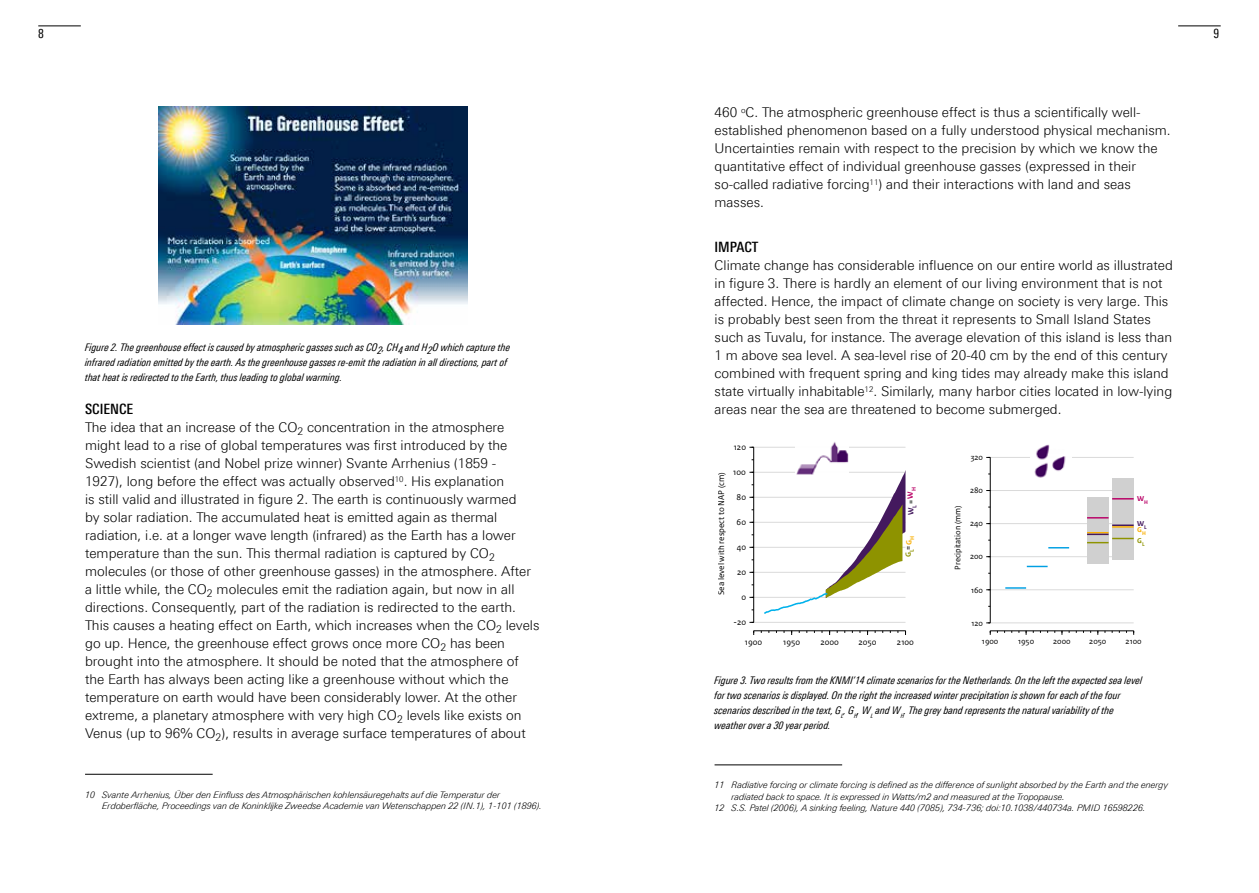
<style>
.page{position:relative;width:1259px;height:893px;background:#fff}
.page>*{position:absolute;margin:0;border:0;box-sizing:border-box;transform-origin:0 0}
.t1{font:500 14.25px "Linotype Univers 520 Cn";color:#000}
.t2{font:300 13.5px/18px "Linotype Univers 330";color:#000}
.t3{font:12.75px "Linotype Univers 420 Cn";color:#000}
.t4{font:10.5px/15px "Linotype Univers 421 Cn It";color:#000}
.t5{font:9px/11.2px "Linotype Univers 331 Light It";color:#000}
.t6{font:8.85px "Rijksoverheid Sans Text TT";color:#000}
.t7{font:8.4px "Rijksoverheid Sans Text TT";color:#000}
.t8{font:700 7.95px "Rijksoverheid Sans Text TT";color:#44195e}
.t9{font:700 7.95px "Rijksoverheid Sans Text TT";color:#8e9300}
.t10{font:700 7.5px/5.8px "Rijksoverheid Sans Text TT";color:#44195e}
.t11{font:700 7.5px "Rijksoverheid Sans Text TT";color:#b90066}
.t12{font:700 7.5px "Rijksoverheid Sans Text TT";color:#8e9300}
.s1{color:#172119}
.s2{color:#b90066}
.s3{color:#171610}
.s4{color:#f9ae00}
</style>
<div class="page">
<img style="left:159px;top:106px;width:308px;height:218px">
<hr style="left:753px;top:622px;width:152px;height:1px;background:#dadada">
<hr style="left:753px;top:597px;width:152px;height:1px;background:#dadada">
<hr style="left:753px;top:572px;width:152px;height:1px;background:#dadada">
<hr style="left:753px;top:547px;width:152px;height:1px;background:#dadada">
<hr style="left:753px;top:522px;width:152px;height:1px;background:#dadada">
<hr style="left:753px;top:497px;width:152px;height:1px;background:#dadada">
<hr style="left:753px;top:472px;width:152px;height:1px;background:#dadada">
<hr style="left:753px;top:447px;width:152px;height:1px;background:#dadada">
<svg style="left:764px;top:471px;width:141px;height:143px"></svg>
<hr style="left:753px;top:630px;width:152px;height:1px;background:#000">
<hr style="left:753px;top:447px;width:1px;height:175px;background:#000">
<hr style="left:990px;top:623px;width:143px;height:1px;background:#dadada">
<hr style="left:990px;top:589px;width:143px;height:1px;background:#dadada">
<hr style="left:990px;top:556px;width:143px;height:1px;background:#dadada">
<hr style="left:990px;top:523px;width:143px;height:1px;background:#dadada">
<hr style="left:990px;top:490px;width:143px;height:1px;background:#dadada">
<hr style="left:990px;top:457px;width:143px;height:1px;background:#dadada">
<div style="left:1087px;top:522px;width:21px;height:41px;background:#d0d0d0"></div>
<div style="left:1087px;top:497px;width:21px;height:41px;background:#d0d0d0"></div>
<div style="left:1112px;top:518px;width:21px;height:41px;background:#d0d0d0"></div>
<div style="left:1112px;top:478px;width:21px;height:41px;background:#d0d0d0"></div>
<hr style="left:990px;top:631px;width:143px;height:1px;background:#000">
<hr style="left:990px;top:457px;width:1px;height:166px;background:#000">
<hr style="left:1005px;top:587px;width:21px;height:2px;background:#009fe3">
<svg style="left:1026px;top:566px;width:21px;height:1px"></svg>
<svg style="left:1048px;top:547px;width:21px;height:1px"></svg>
<hr style="left:1087px;top:517px;width:21px;height:2px;background:#b90066">
<hr style="left:1112px;top:526px;width:21px;height:2px;background:#f9ae00">
<svg style="left:1087px;top:532px;width:46px;height:11px"></svg>
<hr style="left:1112px;top:524px;width:21px;height:2px;background:#44195e">
<svg style="left:1112px;top:498px;width:21px;height:1px"></svg>
<hr style="left:85px;top:774px;width:128px;height:1px;background:#000">
<hr style="left:714px;top:765px;width:128px;height:1px;background:#000">
<img style="left:796px;top:442px;width:52px;height:32px">
<img style="left:1030px;top:444px;width:41px;height:34px">
<hr style="left:1178px;top:26px;width:42px;height:1px;background:#000">
<hr style="left:38px;top:26px;width:43px;height:1px;background:#000">
<p class="t3" style="left:38px;top:26px;width:7px">8</p>
<p class="t3" style="left:1213px;top:26px;width:7px">9</p>
<p class="t4" style="left:85px;top:340px;width:427px">Figure 2. The greenhouse effect is caused by atmospheric gasses such as CO2, CH4 and H2O which capture the infrared radiation emitted by the earth. As the greenhouse gasses re-emit the radiation in all directions, part of that heat is redirected to the Earth, thus leading to global warming.</p>
<p class="t1" style="left:85px;top:401px;width:50px">SCIENCE</p>
<p class="t2" style="left:85px;top:418px;width:456px">The idea that an increase of the CO<sub>2</sub> concentration in the atmosphere might lead to a rise of global temperatures was first introduced by the Swedish scientist (and Nobel prize winner) Svante Arrhenius (1859 -<br>1927), long before the effect was actually observed<sup>10</sup>. His explanation<br>is still valid and illustrated in figure 2. The earth is continuously warmed<br>by solar radiation. The accumulated heat is emitted again as thermal radiation, i.e. at a longer wave length (infrared) as the Earth has a lower temperature than the sun. This thermal radiation is captured by CO<sub>2 </sub>molecules (or those of other greenhouse gasses) in the atmosphere. After a little while, the CO<sub>2</sub> molecules emit the radiation again, but now in all directions. Consequently, part of the radiation is redirected to the earth.<br>This causes a heating effect on Earth, which increases when the CO<sub>2</sub> levels go up. Hence, the greenhouse effect grows once more CO<sub>2</sub> has been brought into the atmosphere. It should be noted that the atmosphere of the Earth has always been acting like a greenhouse without which the temperature on earth would have been considerably lower. At the other extreme, a planetary atmosphere with very high CO<sub>2</sub> levels like exists on Venus (up to 96% CO<sub>2</sub>), results in average surface temperatures of about</p>
<p class="t5" style="left:102px;top:789px;width:441px;text-indent:-17px">10 Svante Arrhenius, Über den Einfluss des Atmosphärischen kohlensäuregehalts auf die Temperatur der<br>Erdoberfläche, Proceedings van de Koninklijke Zweedse Academie van Wetenschappen 22 (IN.1), 1-101 (1896).</p>
<p class="t2" style="left:714px;top:103px;width:458px">460 <sup>o</sup>C. The atmospheric greenhouse effect is thus a scientifically well&shy;established phenomenon based on a fully understood physical mechanism.<br>Uncertainties remain with respect to the precision by which we know the quantitative effect of individual greenhouse gasses (expressed in their so-called radiative forcing<sup>11</sup>) and their interactions with land and seas masses.</p>
<p class="t1" style="left:714px;top:239px;width:45px">IMPACT</p>
<p class="t2" style="left:714px;top:256px;width:460px">Climate change has considerable influence on our entire world as illustrated in figure 3. There is hardly an element of our living environment that is not affected. Hence, the impact of climate change on society is very large. This is probably best seen from the threat it represents to Small Island States such as Tuvalu, for instance. The average elevation of this island is less than 1 m above sea level. A sea-level rise of 20-40 cm by the end of this century combined with frequent spring and king tides may already make this island state virtually inhabitable<sup>12</sup>. Similarly, many harbor cities located in low-lying areas near the sea are threatened to become submerged.</p>
<p class="t6" style="left:734px;top:442px;width:14px">120</p>
<p class="t6" style="left:733px;top:467px;width:14px">100</p>
<p class="t6" style="left:716px;top:595px;width:124px;rotate:-90deg">Sea level with respect to NAP (cm)</p>
<p class="t6" style="left:736px;top:492px;width:11px">80</p>
<p class="t6" style="left:736px;top:517px;width:11px">60</p>
<p class="t6" style="left:737px;top:542px;width:11px">40</p>
<p class="t6" style="left:737px;top:567px;width:11px">20</p>
<p class="t6" style="left:741px;top:592px;width:6px">0</p>
<p class="t6" style="left:733px;top:617px;width:14px">-20</p>
<p class="t8" style="left:906px;top:515px;width:29px;rotate:-90deg">W <span class="s1">=</span><sub>L</sub> <span class="s2">W</span><sub>H</sub></p>
<p class="t9" style="left:904px;top:557px;width:22px;rotate:-90deg">G <span class="s3">=</span><sub>L</sub> <span class="s4">G</span><sub>H</sub></p>
<p class="t6" style="left:745px;top:637px;width:19px">1900</p>
<p class="t6" style="left:783px;top:637px;width:19px">1950</p>
<p class="t6" style="left:820px;top:637px;width:20px">2000</p>
<p class="t6" style="left:858px;top:637px;width:20px">2050</p>
<p class="t6" style="left:897px;top:637px;width:19px">2100</p>
<p class="t7" style="left:970px;top:453px;width:14px">320</p>
<p class="t7" style="left:953px;top:570px;width:66px;rotate:-90deg">Precipitation (mm)</p>
<p class="t7" style="left:970px;top:486px;width:15px">280</p>
<p class="t7" style="left:970px;top:519px;width:14px">240</p>
<p class="t7" style="left:970px;top:552px;width:15px">200</p>
<p class="t7" style="left:971px;top:585px;width:14px">160</p>
<p class="t11" style="left:1137px;top:494px;width:12px">W<sub>H</sub></p>
<p class="t10" style="left:1137px;top:521px;width:11px">W<sub>L<br></sub><span class="s4">G</span><sub>H</sub></p>
<p class="t12" style="left:1137px;top:536px;width:9px">G<sub>L</sub></p>
<p class="t7" style="left:971px;top:618px;width:13px">120</p>
<p class="t7" style="left:982px;top:637px;width:18px">1900</p>
<p class="t7" style="left:1018px;top:637px;width:18px">1950</p>
<p class="t7" style="left:1053px;top:637px;width:19px">2000</p>
<p class="t7" style="left:1089px;top:637px;width:19px">2050</p>
<p class="t7" style="left:1125px;top:637px;width:18px">2100</p>
<p class="t4" style="left:714px;top:673px;width:429px">Figure 3. Two results from the KNMI’14 climate scenarios for the Netherlands. On the left the expected sea level for two scenarios is displayed. On the right the increased winter precipitation is shown for each of the four scenarios described in the text, G<sub>L</sub>, G<sub>H</sub>, W<sub>L</sub> and W<sub>H</sub>. The grey band represents the natural variability of the weather over a 30 year period.</p>
<p class="t5" style="left:714px;top:779px;width:455px">11 Radiative forcing or climate forcing is defined as the difference of sunlight absorbed by the Earth and the energy</p>
<p class="t5" style="left:731px;top:791px;width:335px">radiated back to space. It is expressed in Watts/m2 and measured at the Tropopause.</p>
<p class="t5" style="left:714px;top:802px;width:432px">12 S.S. Patel (2006), A sinking feeling, Nature 440 (7085), 734-736; doi:10.1038/440734a. PMID 16598226.</p>
</div>
